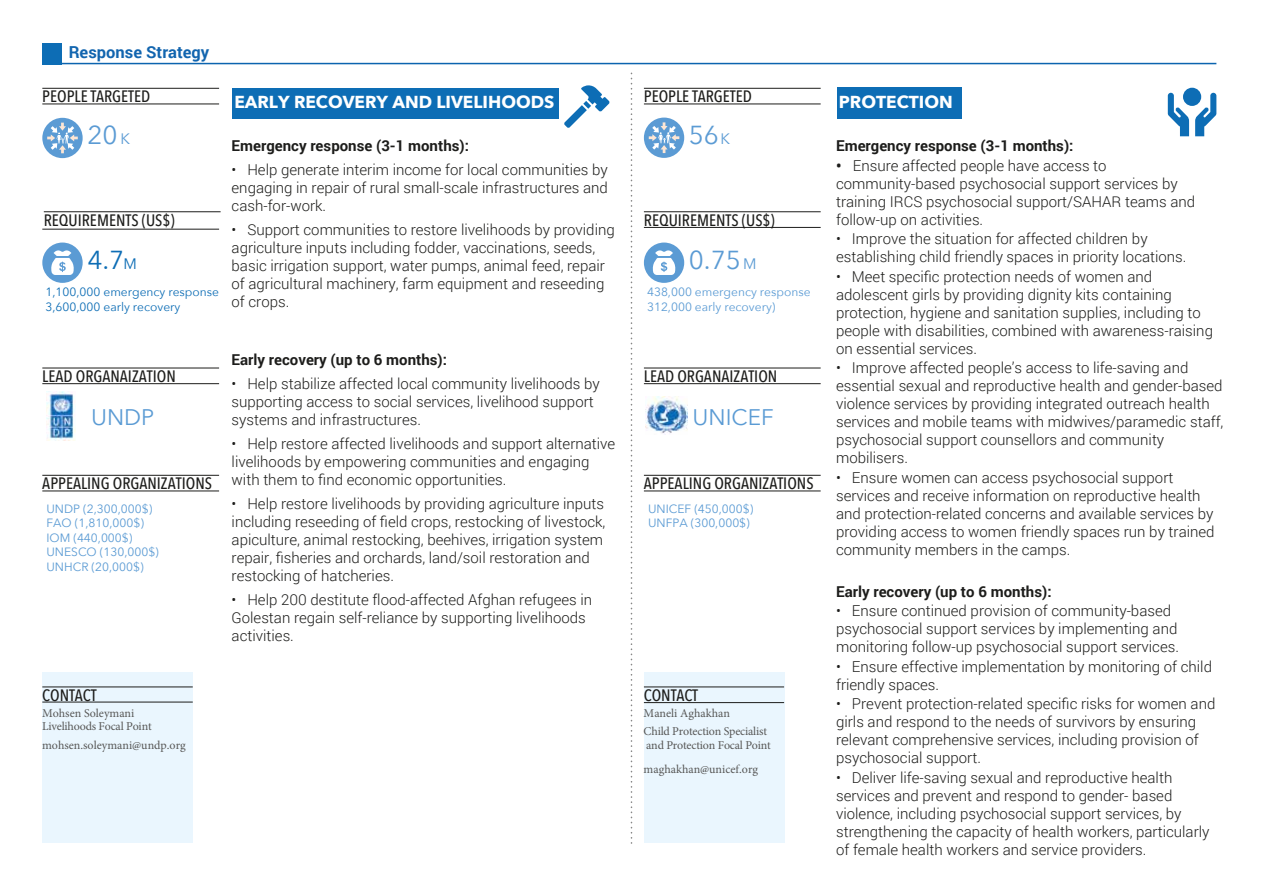
<style>
.page{position:relative;width:1263px;height:893px;background:#fff}
.page>*{position:absolute;margin:0;border:0;box-sizing:border-box;transform-origin:0 0}
.t1{font:25.95px "Avenir Next";color:#5b9bd4}
.t2{font:25.95px "Avenir Next";color:#0d6db5}
.t3{font:22.5px "Avenir Next";color:#5b9bd4}
.t4{font:700 17.25px "Avenir Next";color:#fff}
.t5{font:500 16.5px "Avenir Next Condensed";color:#1d1d1b}
.t6{font:700 16.5px "Roboto";color:#1265af}
.t7{font:15.15px "Avenir Next";color:#5b9bd4}
.t8{font:300 15px/18px "Roboto";color:#1d1d1b}
.t9{font:700 15px "Roboto";color:#1d1d1b}
.t10{font:12px/14.4px "Avenir Next";color:#5b9bd4}
.t11{font:12px/13px "Minion Pro";letter-spacing:-.015em;color:#575756}
.t12{font:12px/14.4px "Avenir Next";color:#0d6db5}
.s1{font-size:15.15px}
.s2{font-weight:700}
</style>
<div class="page">
<hr style="left:44px;top:211px;width:177px;height:1px;background:#1d1d1b">
<div style="left:42px;top:43px;width:20px;height:21px;background:#0d6db5"></div>
<hr style="left:62px;top:63px;width:1154px;height:1px;background:#0c64af">
<svg style="left:631px;top:73px;width:1px;height:770px"></svg>
<div style="left:837px;top:88px;width:125px;height:31px;background:#0d6db5"></div>
<hr style="left:42px;top:88px;width:177px;height:1px;background:#1d1d1b">
<hr style="left:42px;top:104px;width:177px;height:1px;background:#1d1d1b">
<div style="left:42px;top:118px;width:41px;height:40px;background:#5b9bd4;border-radius:50%"></div>
<svg style="left:47px;top:123px;width:31px;height:30px"></svg>
<div style="left:42px;top:672px;width:151px;height:170px;background:#eaf6fe"></div>
<hr style="left:42px;top:687px;width:151px;height:1px;background:#1d1d1b">
<hr style="left:42px;top:702px;width:151px;height:1px;background:#1d1d1b">
<div style="left:232px;top:88px;width:327px;height:30px;background:#0d6db5"></div>
<div style="left:42px;top:243px;width:41px;height:40px;background:#5b9bd4;border-radius:50%"></div>
<svg style="left:51px;top:250px;width:23px;height:25px"></svg>
<hr style="left:42px;top:368px;width:177px;height:1px;background:#1d1d1b">
<hr style="left:42px;top:383px;width:177px;height:1px;background:#1d1d1b">
<hr style="left:42px;top:229px;width:177px;height:1px;background:#1d1d1b">
<hr style="left:42px;top:475px;width:177px;height:1px;background:#1d1d1b">
<hr style="left:42px;top:491px;width:177px;height:1px;background:#1d1d1b">
<hr style="left:644px;top:88px;width:177px;height:1px;background:#1d1d1b">
<hr style="left:644px;top:104px;width:177px;height:1px;background:#1d1d1b">
<div style="left:644px;top:118px;width:40px;height:40px;background:#5b9bd4;border-radius:50%"></div>
<svg style="left:649px;top:118px;width:30px;height:35px"></svg>
<div style="left:644px;top:672px;width:140px;height:170px;background:#eaf6fe"></div>
<hr style="left:644px;top:687px;width:140px;height:1px;background:#1d1d1b">
<hr style="left:644px;top:702px;width:140px;height:1px;background:#1d1d1b">
<hr style="left:644px;top:211px;width:177px;height:1px;background:#1d1d1b">
<hr style="left:644px;top:227px;width:177px;height:1px;background:#1d1d1b">
<div style="left:644px;top:243px;width:40px;height:40px;background:#5b9bd4;border-radius:50%"></div>
<svg style="left:652px;top:250px;width:24px;height:25px"></svg>
<hr style="left:644px;top:368px;width:177px;height:1px;background:#1d1d1b">
<hr style="left:644px;top:383px;width:177px;height:1px;background:#1d1d1b">
<img style="left:645px;top:397px;width:42px;height:38px">
<hr style="left:644px;top:475px;width:177px;height:1px;background:#1d1d1b">
<hr style="left:644px;top:491px;width:177px;height:1px;background:#1d1d1b">
<svg style="left:564px;top:85px;width:46px;height:43px"></svg>
<img style="left:47px;top:391px;width:29px;height:50px">
<svg style="left:1195px;top:93px;width:21px;height:43px"></svg>
<svg style="left:1168px;top:93px;width:21px;height:43px"></svg>
<div style="left:1183px;top:88px;width:18px;height:18px;background:#0d6db5;border-radius:50%"></div>
<p class="t6" style="left:69px;top:40px;width:142px">Response Strategy</p>
<p class="t5" style="left:42px;top:86px;width:110px">PEOPLE TARGETED</p>
<p class="t7" style="left:120px;top:126px;width:11px">K</p>
<h1 class="t1" style="left:87px;top:113px;width:32px">20</h1>
<p class="t5" style="left:44px;top:210px;width:132px">REQUIREMENTS (US$)</p>
<h1 class="t2" style="left:87px;top:238px;width:51px">4.7<span class="s1">M</span></h1>
<p class="t12" style="left:46px;top:284px;width:175px">1,100,000 emergency response<br>3,600,000 early recovery</p>
<p class="t4" style="left:234px;top:87px;width:322px">EARLY RECOVERY AND LIVELIHOODS</p>
<p class="t9" style="left:232px;top:136px;width:239px">Emergency response (3-1 months):</p>
<p class="t8" style="left:232px;top:161px;width:378px;text-align:justify">• Help generate interim income for local communities by engaging in repair of rural small-scale infrastructures and cash-for-work.</p>
<p class="t8" style="left:232px;top:221px;width:385px">• Support communities to restore livelihoods by providing agriculture inputs including fodder, vaccinations, seeds, basic irrigation support, water pumps, animal feed, repair of agricultural machinery, farm equipment and reseeding of crops.</p>
<p class="t5" style="left:42px;top:366px;width:135px">LEAD ORGANAIZATION</p>
<h2 class="t3" style="left:91px;top:398px;width:65px">UNDP</h2>
<p class="t5" style="left:42px;top:473px;width:171px">APPEALING ORGANIZATIONS</p>
<p class="t10" style="left:46px;top:501px;width:114px">UNDP (2,300,000$)<br>FAO (1,810,000$)<br>IOM (440,000$)<br>UNESCO (130,000$)<br>UNHCR (20,000$)</p>
<p class="t9" style="left:232px;top:349px;width:217px">Early recovery (up to 6 months):</p>
<p class="t8" style="left:232px;top:374px;width:370px">• Help stabilize affected local community livelihoods by supporting access to social services, livelihood support systems and infrastructures.</p>
<p class="t8" style="left:232px;top:434px;width:385px">• Help restore affected livelihoods and support alternative livelihoods by empowering communities and engaging with them to find economic opportunities.</p>
<p class="t8" style="left:232px;top:494px;width:375px">• Help restore livelihoods by providing agriculture inputs including reseeding of field crops, restocking of livestock, apiculture, animal restocking, beehives, irrigation system repair, fisheries and orchards, land/soil restoration and restocking of hatcheries.</p>
<p class="t8" style="left:232px;top:590px;width:362px">• Help 200 destitute flood-affected Afghan refugees in<br>Golestan regain self-reliance by supporting livelihoods activities.</p>
<p class="t5" style="left:42px;top:685px;width:56px">CONTACT</p>
<p class="t11" style="left:42px;top:707px;width:111px">Mohsen Soleymani<br>Livelihoods Focal Point</p>
<p class="t11" style="left:42px;top:739px;width:145px">mohsen.soleymani@undp.org</p>
<p class="t5" style="left:644px;top:86px;width:110px">PEOPLE TARGETED</p>
<p class="t7" style="left:720px;top:126px;width:11px">K</p>
<h1 class="t1" style="left:689px;top:113px;width:32px">56</h1>
<p class="t5" style="left:644px;top:210px;width:132px">REQUIREMENTS (US$)</p>
<h1 class="t1" style="left:689px;top:238px;width:69px">0.75 <span class="s1">M</span></h1>
<p class="t10" style="left:647px;top:284px;width:165px">438,000 emergency response<br>312,000 early recovery)</p>
<p class="t5" style="left:644px;top:366px;width:135px">LEAD ORGANAIZATION</p>
<h2 class="t3" style="left:693px;top:398px;width:83px">UNICEF</h2>
<p class="t5" style="left:644px;top:473px;width:171px">APPEALING ORGANIZATIONS</p>
<p class="t10" style="left:648px;top:501px;width:107px">UNICEF (450,000$)<br>UNFPA (300,000$)</p>
<p class="t5" style="left:644px;top:685px;width:56px">CONTACT</p>
<p class="t11" style="left:644px;top:704px;width:125px;line-height:17.5px">Maneli Aghakhan<br>Child Protection Specialist</p>
<p class="t11" style="left:644px;top:733px;width:129px;line-height:24.6px">and Protection Focal Point maghakhan@unicef.org</p>
<p class="t4" style="left:839px;top:87px;width:115px">PROTECTION</p>
<p class="t9" style="left:836px;top:136px;width:239px">Emergency response (3-1 months):</p>
<p class="t8" style="left:836px;top:156px;width:361px"><span class="s2">•</span> Ensure affected people have access to community-based psychosocial support services by training IRCS psychosocial support/SAHAR teams and follow-up on activities.</p>
<p class="t8" style="left:836px;top:230px;width:352px">• Improve the situation for affected children by establishing child friendly spaces in priority locations.</p>
<p class="t8" style="left:836px;top:267px;width:378px">• Meet specific protection needs of women and adolescent girls by providing dignity kits containing protection, hygiene and sanitation supplies, including to people with disabilities, combined with awareness-raising on essential services.</p>
<p class="t8" style="left:836px;top:359px;width:389px">• Improve affected people’s access to life-saving and essential sexual and reproductive health and gender-based violence services by providing integrated outreach health services and mobile teams with midwives/paramedic staff, psychosocial support counsellors and community mobilisers.</p>
<p class="t8" style="left:836px;top:468px;width:380px">• Ensure women can access psychosocial support services and receive information on reproductive health and protection-related concerns and available services by providing access to women friendly spaces run by trained community members in the camps.</p>
<p class="t9" style="left:836px;top:581px;width:217px">Early recovery (up to 6 months):</p>
<p class="t8" style="left:836px;top:601px;width:344px">• Ensure continued provision of community-based psychosocial support services by implementing and monitoring follow-up psychosocial support services.</p>
<p class="t8" style="left:836px;top:657px;width:377px">• Ensure effective implementation by monitoring of child friendly spaces.</p>
<p class="t8" style="left:836px;top:694px;width:381px">• Prevent protection-related specific risks for women and girls and respond to the needs of survivors by ensuring relevant comprehensive services, including provision of psychosocial support.</p>
<p class="t8" style="left:836px;top:768px;width:375px">• Deliver life-saving sexual and reproductive health services and prevent and respond to gender- based violence, including psychosocial support services, by strengthening the capacity of health workers, particularly of female health workers and service providers.</p>
</div>
